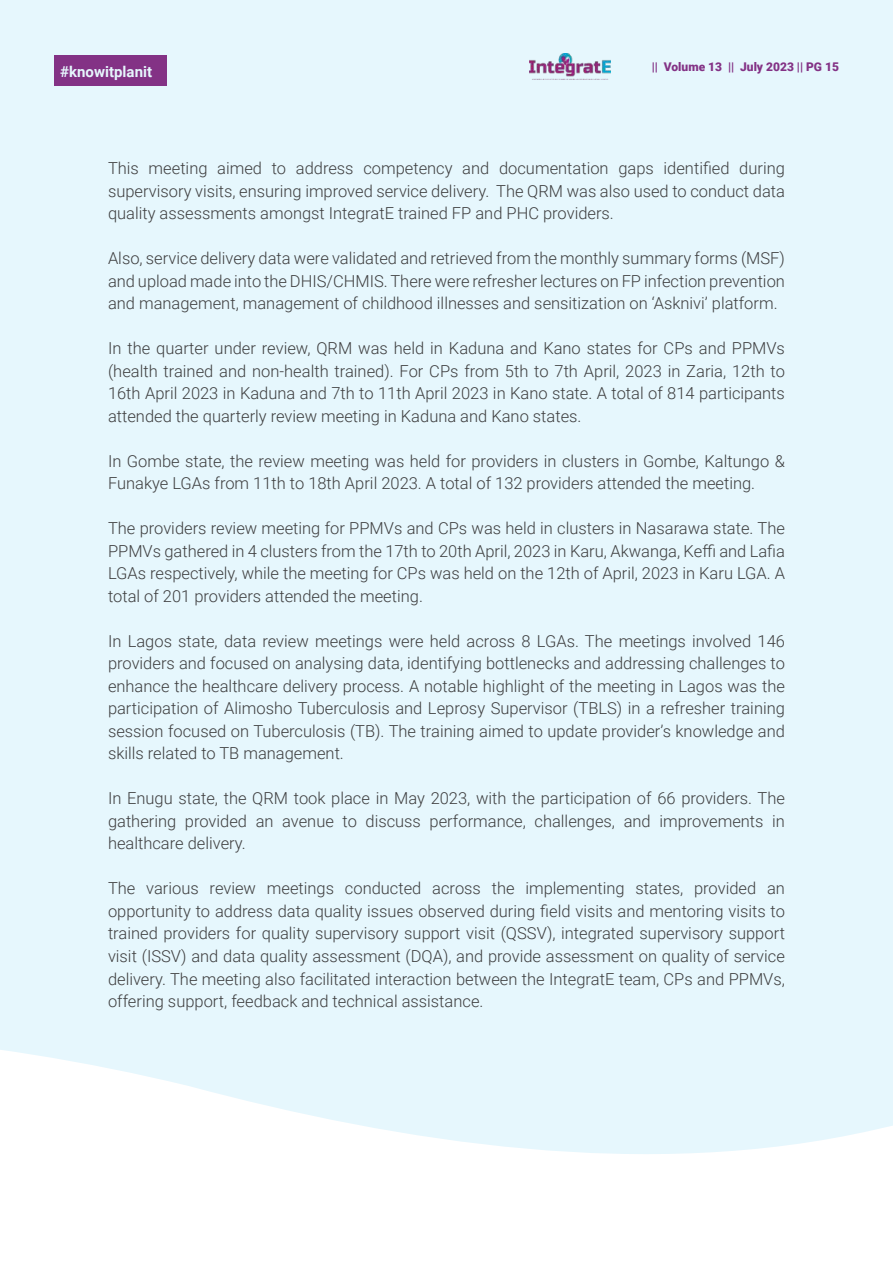
<style>
.page{position:relative;width:893px;height:1263px;background:#fff}
.page>*{position:absolute;margin:0;border:0;box-sizing:border-box;transform-origin:0 0}
.t1{font:300 16.5px/22.5px "Roboto";color:#3e3e3f;text-align:justify}
.t2{font:700 15px "Roboto";color:#fff}
.t3{font:900 12px "Roboto";color:#92257a}
</style>
<div class="page">
<div style="left:0;top:0;width:893px;height:1154px;background:#e6f7fd"></div>
<img style="left:529px;top:54px;width:81px;height:26px">
<p class="t2" style="left:60px;top:62px;width:93px">#knowitplanit</p>
<p class="t3" style="left:652px;top:59px;width:189px">|| Volume 13 || July 2023 || PG 15</p>
<p class="t1" style="left:108px;top:157px;width:678px">This meeting aimed to address competency and documentation gaps identified during supervisory visits, ensuring improved service delivery. The QRM was also used to conduct data quality assessments amongst IntegratE trained FP and PHC providers.</p>
<p class="t1" style="left:108px;top:247px;width:678px">Also, service delivery data were validated and retrieved from the monthly summary forms (MSF) and upload made into the DHIS/CHMIS. There were refresher lectures on FP infection prevention and management, management of childhood illnesses and sensitization on ‘Asknivi’ platform.</p>
<p class="t1" style="left:108px;top:337px;width:678px">In the quarter under review, QRM was held in Kaduna and Kano states for CPs and PPMVs (health trained and non-health trained). For CPs from 5th to 7th April, 2023 in Zaria, 12th to 16th April 2023 in Kaduna and 7th to 11th April 2023 in Kano state. A total of 814 participants attended the quarterly review meeting in Kaduna and Kano states.</p>
<p class="t1" style="left:108px;top:449px;width:678px">In Gombe state, the review meeting was held for providers in clusters in Gombe, Kaltungo &amp;<br>Funakye LGAs from 11th to 18th April 2023. A total of 132 providers attended the meeting.</p>
<p class="t1" style="left:108px;top:517px;width:678px">The providers review meeting for PPMVs and CPs was held in clusters in Nasarawa state. The PPMVs gathered in 4 clusters from the 17th to 20th April, 2023 in Karu, Akwanga, Keffi and Lafia LGAs respectively, while the meeting for CPs was held on the 12th of April, 2023 in Karu LGA. A total of 201 providers attended the meeting.</p>
<p class="t1" style="left:108px;top:629px;width:678px">In Lagos state, data review meetings were held across 8 LGAs. The meetings involved 146 providers and focused on analysing data, identifying bottlenecks and addressing challenges to enhance the healthcare delivery process. A notable highlight of the meeting in Lagos was the participation of Alimosho Tuberculosis and Leprosy Supervisor (TBLS) in a refresher training session focused on Tuberculosis (TB). The training aimed to update provider’s knowledge and skills related to TB management.</p>
<p class="t1" style="left:108px;top:787px;width:678px">In Enugu state, the QRM took place in May 2023, with the participation of 66 providers. The gathering provided an avenue to discuss performance, challenges, and improvements in healthcare delivery.</p>
<p class="t1" style="left:108px;top:877px;width:678px">The various review meetings conducted across the implementing states, provided an opportunity to address data quality issues observed during field visits and mentoring visits to trained providers for quality supervisory support visit (QSSV), integrated supervisory support visit (ISSV) and data quality assessment (DQA), and provide assessment on quality of service delivery. The meeting also facilitated interaction between the IntegratE team, CPs and PPMVs, offering support, feedback and technical assistance.</p>
</div>
